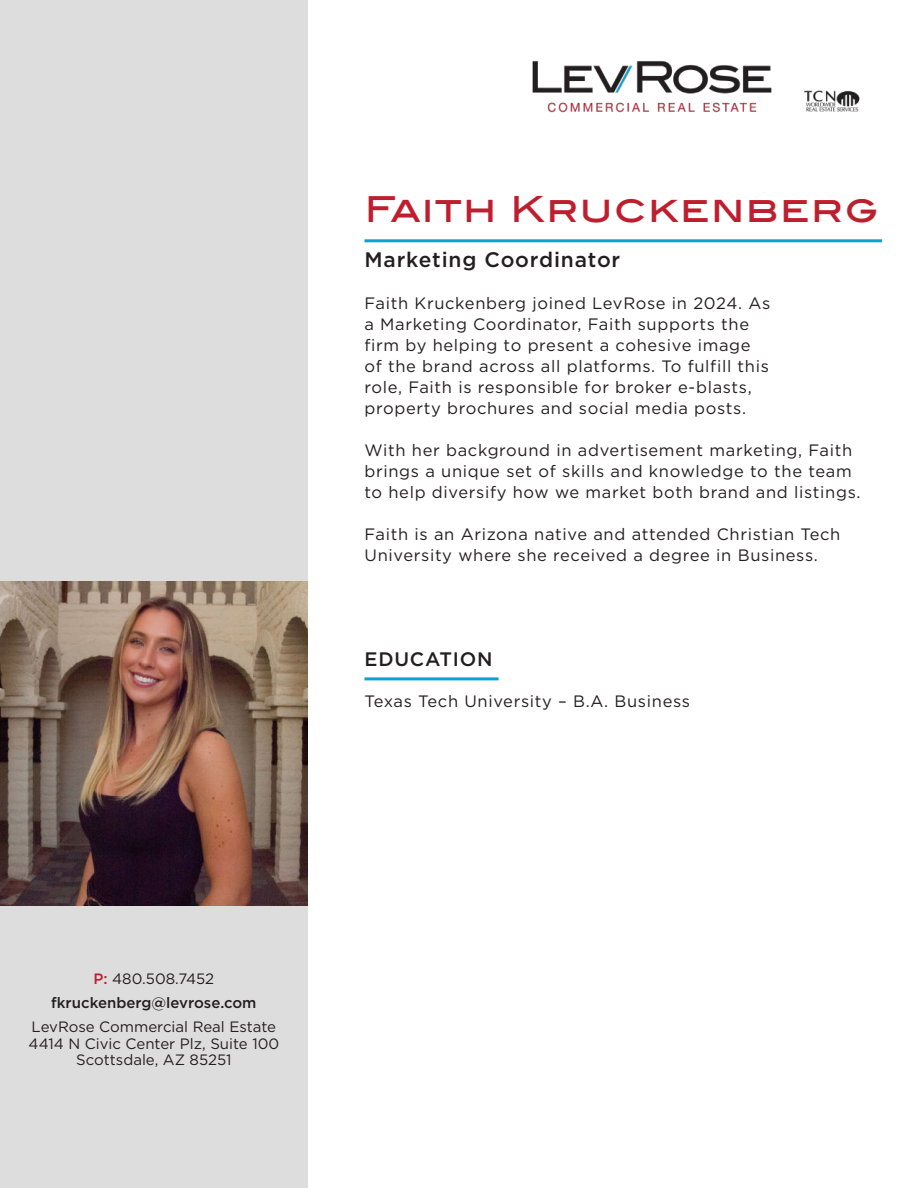
<style>
.page{position:relative;width:918px;height:1188px;background:#fff}
.page>*{position:absolute;margin:0;border:0;box-sizing:border-box;transform-origin:0 0}
.t1{font:500 36px "Blair ITC";letter-spacing:.04em;color:#be1f2e}
.t2{font:500 21px "Gotham";letter-spacing:.04em;color:#231f20}
.t3{font:500 19.5px "Gotham";letter-spacing:.04em;color:#231f20}
.t4{font:16.5px/21px "Gotham";letter-spacing:.04em;color:#231f20}
.t5{font:15px/16.5px "Gotham";color:#231f20;text-align:center}
.t6{font:500 15px/24px "Gotham";color:#231f20;text-align:center}
.s1{color:#be1f2e}
.s2{font-weight:400}
</style>
<div class="page">
<div style="left:0;top:0;width:308px;height:1188px;background:#dedddd"></div>
<img style="left:0;top:581px;width:308px;height:324px">
<hr style="left:365px;top:677px;width:134px;height:3px;background:#0ca1d6">
<img style="left:532px;top:61px;width:328px;height:52px">
<hr style="left:365px;top:239px;width:517px;height:3px;background:#0ca1d6">
<h1 class="t1" style="left:364px;top:189px;width:516px">Faith Kruckenberg</h1>
<p class="t2" style="left:364px;top:251px;width:257px">Marketing Coordinator</p>
<p class="t4" style="left:364px;top:293px;width:407px">Faith Kruckenberg joined LevRose in 2024. As a Marketing Coordinator, Faith supports the firm by helping to present a cohesive image of the brand across all platforms. To fulfill this role, Faith is responsible for broker e-blasts, property brochures and social media posts.</p>
<p class="t4" style="left:364px;top:440px;width:498px">With her background in advertisement marketing, Faith brings a unique set of skills and knowledge to the team to help diversify how we market both brand and listings.</p>
<p class="t4" style="left:364px;top:524px;width:477px">Faith is an Arizona native and attended Christian Tech<br>University where she received a degree in Business.</p>
<p class="t3" style="left:364px;top:650px;width:130px">EDUCATION</p>
<p class="t4" style="left:364px;top:692px;width:327px">Texas Tech University – B.A. Business</p>
<p class="t6" style="left:51px;top:967px;width:207px"><span class="s1">P:</span> <span class="s2">480.508.7452 </span>fkruckenberg@levrose.com</p>
<p class="t5" style="left:29px;top:1019px;width:252px">LevRose Commercial Real Estate<br>4414 N Civic Center Plz, Suite 100<br>Scottsdale, AZ 85251</p>
</div>
